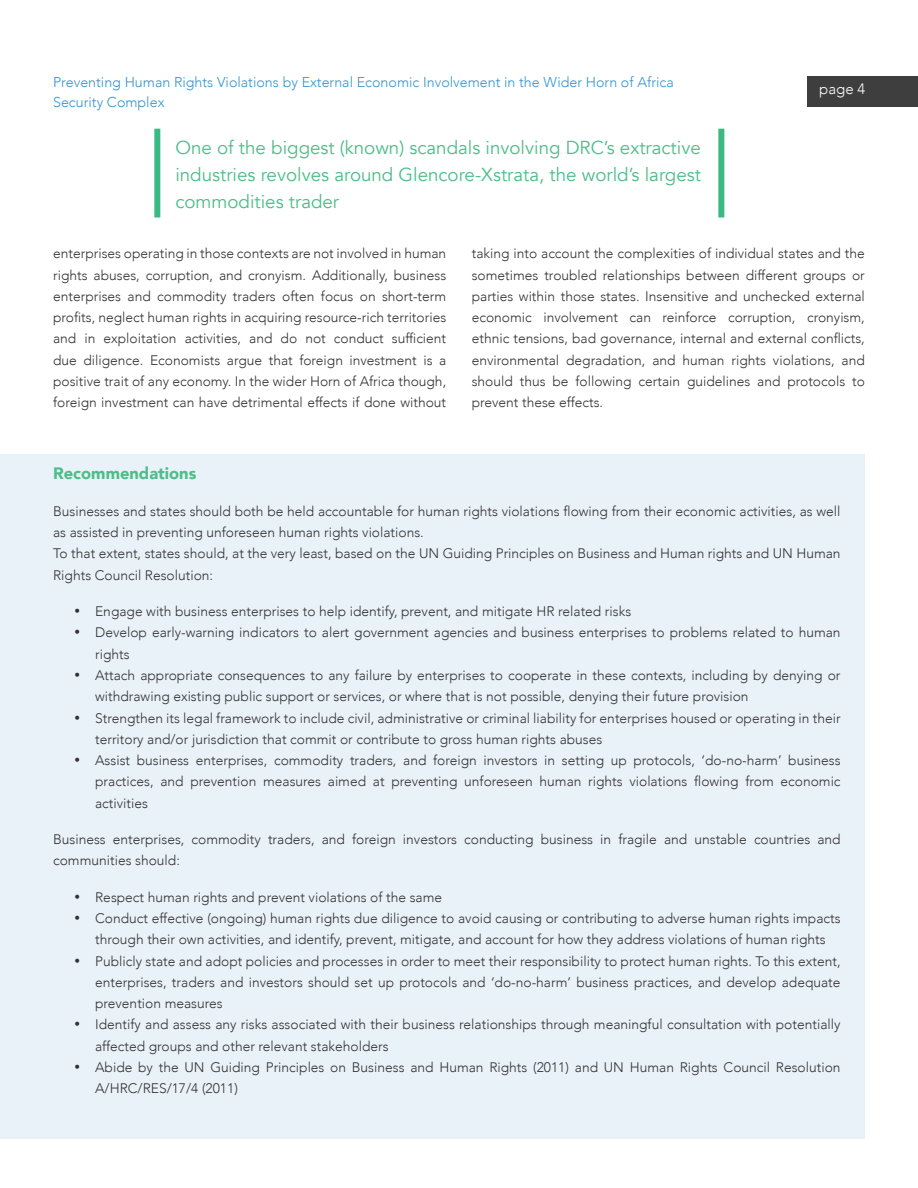
<style>
.page{position:relative;width:918px;height:1188px;background:#fff}
.page>*{position:absolute;margin:0;border:0;box-sizing:border-box;transform-origin:0 0}
.Highlight_left{font:18.75px/27px "Avenir";color:#4ebd89;text-align:justify}
.Sub_head_i{font:900 16.5px "Avenir";color:#4ebd89}
.t1{font:300 15px "Avenir";color:#fff}
.t2{font:300 14.25px/19.5px "Avenir";color:#3396d2}
.Body_Indd_i{font:300 13.8px/21.3px "Avenir";color:#333233}
.Body_Text{font:300 13.8px/21.3px "Avenir";color:#333233}
</style>
<div class="page">
<div style="left:807px;top:77px;width:111px;height:30px;background:#3e3e3f"></div>
<div style="left:154px;top:129px;width:6px;height:88px;background:#3ab983"></div>
<div style="left:718px;top:129px;width:6px;height:88px;background:#3ab983"></div>
<div style="left:0;top:454px;width:864px;height:684px;background:#eaf2f9"></div>
<p class="t2" style="left:53px;top:73px;width:622px">Preventing Human Rights Violations by External Economic Involvement in the Wider Horn of Africa<br>Security Complex</p>
<p class="t1" style="left:819px;top:80px;width:48px">page 4</p>
<p class="Highlight_left" style="left:175px;top:135px;width:527px">One of the biggest (known) scandals involving DRC’s extractive industries revolves around Glencore-Xstrata, the world’s largest commodities trader</p>
<p class="Body_Text" style="left:53px;top:243px;width:395px;text-align:justify">enterprises operating in those contexts are not involved in human rights abuses, corruption, and cronyism. Additionally, business enterprises and commodity traders often focus on short-term profits, neglect human rights in acquiring resource-rich territories and in exploitation activities, and do not conduct sufficient due diligence. Economists argue that foreign investment is a positive trait of any economy. In the wider Horn of Africa though, foreign investment can have detrimental effects if done without</p>
<p class="Body_Text" style="left:472px;top:243px;width:395px;text-align:justify">taking into account the complexities of individual states and the sometimes troubled relationships between different groups or parties within those states. Insensitive and unchecked external economic involvement can reinforce corruption, cronyism, ethnic tensions, bad governance, internal and external conflicts, environmental degradation, and human rights violations, and should thus be following certain guidelines and protocols to prevent these effects.</p>
<p class="Sub_head_i" style="left:53px;top:459px;width:145px">Recommendations</p>
<p class="Body_Text" style="left:53px;top:500px;width:789px">Businesses and states should both be held accountable for human rights violations flowing from their economic activities, as well as assisted in preventing unforeseen human rights violations.</p>
<p class="Body_Text" style="left:53px;top:543px;width:789px">To that extent, states should, at the very least, based on the UN Guiding Principles on Business and Human rights and UN Human<br>Rights Council Resolution:</p>
<p class="Body_Indd_i" style="left:74px;top:601px;width:559px">• Engage with business enterprises to help identify, prevent, and mitigate HR related risks</p>
<p class="Body_Indd_i" style="left:95px;top:622px;width:747px;text-indent:-21px">• Develop early-warning indicators to alert government agencies and business enterprises to problems related to human rights</p>
<p class="Body_Indd_i" style="left:95px;top:665px;width:747px;text-indent:-21px">• Attach appropriate consequences to any failure by enterprises to cooperate in these contexts, including by denying or withdrawing existing public support or services, or where that is not possible, denying their future provision</p>
<p class="Body_Indd_i" style="left:95px;top:707px;width:747px;text-indent:-21px">• Strengthen its legal framework to include civil, administrative or criminal liability for enterprises housed or operating in their territory and/or jurisdiction that commit or contribute to gross human rights abuses</p>
<p class="Body_Indd_i" style="left:95px;top:750px;width:747px;text-align:justify;text-indent:-21px">• Assist business enterprises, commodity traders, and foreign investors in setting up protocols, ‘do-no-harm’ business practices, and prevention measures aimed at preventing unforeseen human rights violations flowing from economic activities</p>
<p class="Body_Text" style="left:53px;top:829px;width:789px">Business enterprises, commodity traders, and foreign investors conducting business in fragile and unstable countries and communities should:</p>
<p class="Body_Indd_i" style="left:74px;top:886px;width:370px">• Respect human rights and prevent violations of the same</p>
<p class="Body_Indd_i" style="left:74px;top:908px;width:768px;text-align:center">• Conduct effective (ongoing) human rights due diligence to avoid causing or contributing to adverse human rights impacts through their own activities, and identify, prevent, mitigate, and account for how they address violations of human rights</p>
<p class="Body_Indd_i" style="left:95px;top:950px;width:747px;text-align:justify;text-indent:-21px">• Publicly state and adopt policies and processes in order to meet their responsibility to protect human rights. To this extent, enterprises, traders and investors should set up protocols and ‘do-no-harm’ business practices, and develop adequate prevention measures</p>
<p class="Body_Indd_i" style="left:95px;top:1014px;width:747px;text-indent:-21px">• Identify and assess any risks associated with their business relationships through meaningful consultation with potentially affected groups and other relevant stakeholders</p>
<p class="Body_Indd_i" style="left:95px;top:1057px;width:747px;text-indent:-21px">• Abide by the UN Guiding Principles on Business and Human Rights (2011) and UN Human Rights Council Resolution<br>A/HRC/RES/17/4 (2011)</p>
</div>
